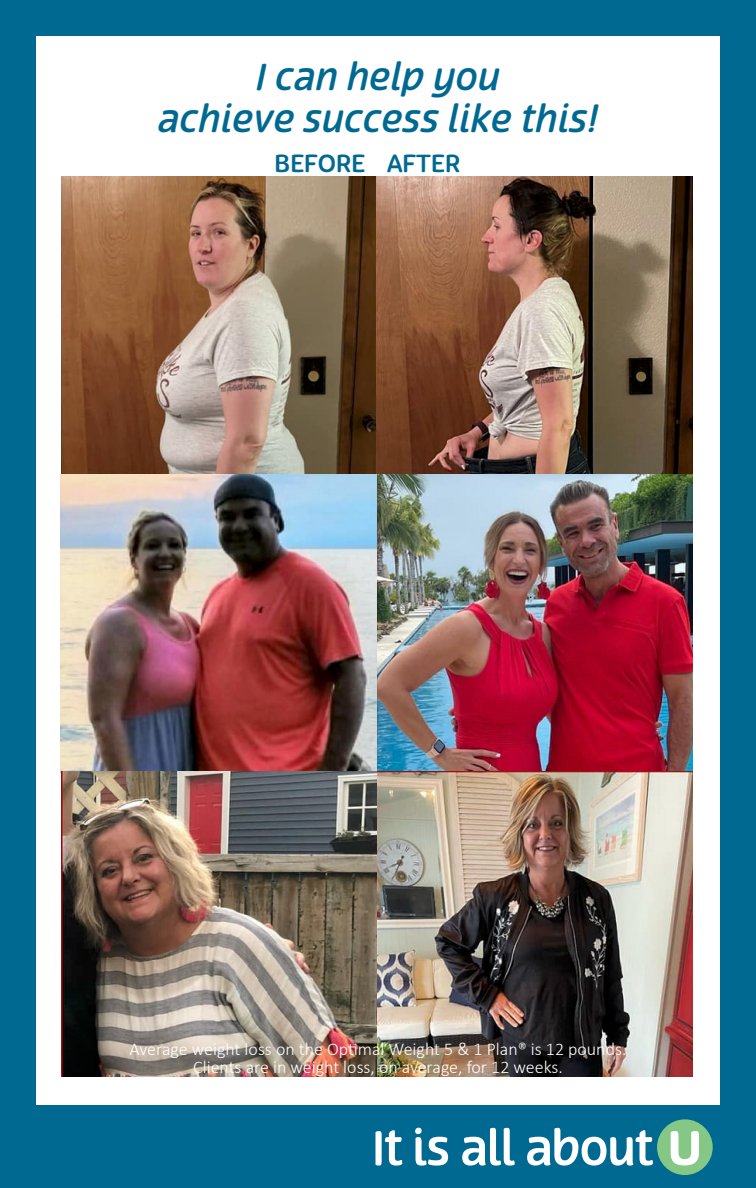
<style>
.page{position:relative;width:756px;height:1188px;background:#006991}
.page>*{position:absolute;margin:0;border:0;box-sizing:border-box;transform-origin:0 0}
.subhead{font:36px/42px "Terfens Med Ita";color:#006991;text-align:center}
.head1{font:500 24px "Terfens";color:#006991}
.disclaimer{font:300 18px/18px "Calibri";color:#fff;text-align:center}
</style>
<div class="page">
<div style="left:36px;top:36px;width:684px;height:1069px;background:#fff"></div>
<div style="left:657px;top:1119px;width:56px;height:56px;background:#85c885;border-radius:50%"></div>
<svg style="left:376px;top:1130px;width:26px;height:36px"></svg>
<svg style="left:415px;top:1128px;width:33px;height:38px"></svg>
<svg style="left:462px;top:1128px;width:53px;height:38px"></svg>
<svg style="left:527px;top:1128px;width:126px;height:38px"></svg>
<svg style="left:671px;top:1131px;width:28px;height:34px"></svg>
<img style="left:61px;top:176px;width:632px;height:901px">
<p class="subhead" style="left:156px;top:57px;width:442px">I can help you<br>achieve success like this!</p>
<p class="head1" style="left:275px;top:148px;width:93px">BEFORE</p>
<p class="head1" style="left:387px;top:148px;width:75px">AFTER</p>
<p class="disclaimer" style="left:130px;top:1039px;width:498px">Average weight loss on the Optimal Weight 5 &amp; 1 Plan® is 12 pounds.<br>Clients are in weight loss, on average, for 12 weeks.</p>
</div>
